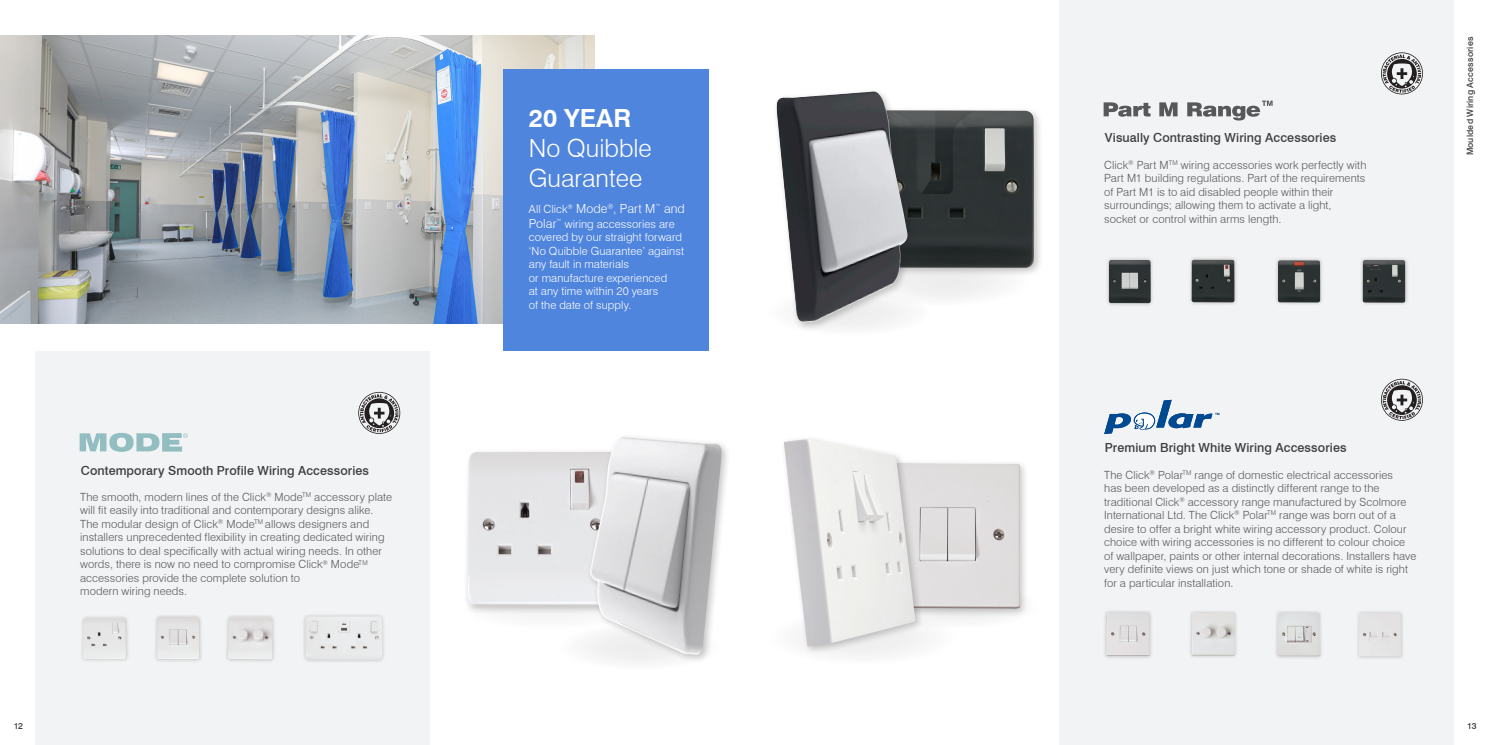
<style>
.page{position:relative;width:1489px;height:745px;background:#fff}
.page>*{position:absolute;margin:0;border:0;box-sizing:border-box;transform-origin:0 0}
.t1{font:300 25px/30px "Swiss 721 BT";color:#fff}
.t2{font:700 25px "Swiss 721 BT";color:#fff}
.Page_Text{font:500 12.5px "Swiss 721 BT";letter-spacing:.005em;color:#3e3e3f}
.t3{font:300 12.5px "Swiss 721 BT";letter-spacing:.01em;color:#fff}
.t4{font:300 11.25px/13.5px "Swiss 721 BT";letter-spacing:.01em;color:#57585a}
.t5{font:300 11.25px/13.5px "Swiss 721 BT";letter-spacing:.01em;color:#fff}
.Page_Text-2{font:500 8.75px "Swiss 721 BT";letter-spacing:.02em;color:#3e3e3f}
.s1{font-size:11.25px}
.s2{font-size:12.5px}
</style>
<div class="page">
<div style="left:1059px;top:0;width:394px;height:744px;background:#f2f3f4"></div>
<div style="left:873px;top:582px;width:168px;height:47px;background:#f9f9f9;border-radius:50%"></div>
<div style="left:460px;top:591px;width:176px;height:38px;background:#f9f9f9;border-radius:50%"></div>
<div style="left:855px;top:256px;width:179px;height:50px;background:#f4f4f4;border-radius:50%"></div>
<div style="left:35px;top:351px;width:394px;height:393px;background:#f2f3f4"></div>
<div style="left:870px;top:458px;width:159px;height:159px;background:#231f20;opacity:.25"></div>
<img style="left:924px;top:462px;width:95px;height:146px">
<div style="left:871px;top:106px;width:172px;height:171px;background:#231f20;opacity:.25"></div>
<img style="left:916px;top:110px;width:118px;height:158px">
<div style="left:463px;top:447px;width:164px;height:167px;background:#231f20;opacity:.25"></div>
<img style="left:467px;top:452px;width:119px;height:153px">
<img style="left:0;top:35px;width:594px;height:288px">
<div style="left:503px;top:70px;width:206px;height:281px;background:#5085de"></div>
<div style="left:765px;top:610px;width:194px;height:54px;background:#fafafa;border-radius:50%"></div>
<div style="left:780px;top:435px;width:144px;height:220px;background:#231f20;opacity:.25"></div>
<img style="left:783px;top:439px;width:132px;height:207px">
<div style="left:765px;top:289px;width:168px;height:47px;background:#fcfcfc;border-radius:50%"></div>
<div style="left:772px;top:87px;width:144px;height:244px;background:#231f20;opacity:.25"></div>
<img style="left:776px;top:91px;width:131px;height:231px">
<div style="left:556px;top:623px;width:166px;height:47px;background:#fbfbfb;border-radius:50%"></div>
<div style="left:586px;top:432px;width:144px;height:231px;background:#231f20;opacity:.25"></div>
<img style="left:589px;top:437px;width:133px;height:217px">
<svg style="left:1104px;top:399px;width:115px;height:35px"></svg>
<svg style="left:80px;top:433px;width:108px;height:18px"></svg>
<svg style="left:1103px;top:102px;width:47px;height:15px"></svg>
<svg style="left:1159px;top:102px;width:18px;height:14px"></svg>
<svg style="left:1187px;top:100px;width:85px;height:20px"></svg>
<div style="left:153px;top:613px;width:50px;height:49px;background:#231f20;opacity:.25"></div>
<img style="left:157px;top:617px;width:42px;height:42px">
<div style="left:79px;top:614px;width:51px;height:48px;background:#231f20;opacity:.25"></div>
<img style="left:83px;top:617px;width:43px;height:41px">
<div style="left:224px;top:613px;width:52px;height:50px;background:#231f20;opacity:.25"></div>
<img style="left:228px;top:617px;width:45px;height:42px">
<div style="left:1105px;top:256px;width:49px;height:51px;background:#231f20;opacity:.25"></div>
<img style="left:1108px;top:260px;width:42px;height:43px">
<div style="left:1187px;top:256px;width:51px;height:50px;background:#231f20;opacity:.25"></div>
<img style="left:1191px;top:259px;width:43px;height:43px">
<div style="left:1274px;top:256px;width:49px;height:50px;background:#231f20;opacity:.25"></div>
<img style="left:1277px;top:260px;width:43px;height:42px">
<div style="left:1358px;top:256px;width:50px;height:50px;background:#231f20;opacity:.25"></div>
<img style="left:1362px;top:260px;width:43px;height:42px">
<div style="left:1102px;top:608px;width:51px;height:51px;background:#231f20;opacity:.25"></div>
<img style="left:1106px;top:612px;width:43px;height:43px">
<div style="left:1188px;top:608px;width:50px;height:51px;background:#231f20;opacity:.25"></div>
<img style="left:1191px;top:612px;width:43px;height:43px">
<div style="left:1273px;top:608px;width:50px;height:51px;background:#231f20;opacity:.25"></div>
<img style="left:1277px;top:612px;width:42px;height:43px">
<div style="left:1355px;top:609px;width:49px;height:50px;background:#231f20;opacity:.25"></div>
<div style="left:1358px;top:612px;width:42px;height:44px;background:#e5e4e4"></div>
<div style="left:302px;top:612px;width:84px;height:51px;background:#e9e9ea"></div>
<img style="left:306px;top:621px;width:73px;height:38px">
<svg style="left:358px;top:391px;width:42px;height:42px"></svg>
<svg style="left:1381px;top:378px;width:41px;height:42px"></svg>
<svg style="left:1381px;top:52px;width:41px;height:42px"></svg>
<p class="Page_Text" style="left:81px;top:462px;width:290px">Contemporary Smooth Profile Wiring Accessories</p>
<p class="t4" style="left:80px;top:489px;width:313px">The smooth, modern lines of the Click<sup>®</sup> Mode<sup>TM</sup> accessory plate will fit easily into traditional and contemporary designs alike.<br>The modular design of Click<sup>®</sup> Mode<sup>TM</sup> allows designers and installers unprecedented flexibility in creating dedicated wiring solutions to deal specifically with actual wiring needs. In other words, there is now no need to compromise Click<sup>®</sup> Mode<sup>TM </sup>accessories provide the complete solution to<br>modern wiring needs.</p>
<p class="t2" style="left:529px;top:101px;width:104px">20 YEAR</p>
<p class="t1" style="left:529px;top:133px;width:125px">No Quibble<br>Guarantee</p>
<p class="t3" style="left:529px;top:201px;width:157px"><span class="s1">All Click</span><sup>®</sup> Mode<sup>®</sup>, Part M<sup>™</sup> and</p>
<p class="t5" style="left:529px;top:217px;width:157px"><span class="s2">Polar</span><sup>™</sup> wiring accessories are covered by our straight forward ‘No Quibble Guarantee’ against any fault in materials<br>or manufacture experienced<br>at any time within 20 years<br>of the date of supply.</p>
<p class="Page_Text" style="left:1104px;top:130px;width:233px">Visually Contrasting Wiring Accessories</p>
<p class="t4" style="left:1104px;top:158px;width:264px">Click<sup>®</sup> Part M<sup>TM</sup> wiring accessories work perfectly with Part M1 building regulations. Part of the requirements of Part M1 is to aid disabled people within their surroundings; allowing them to activate a light, socket or control within arms length.</p>
<p class="Page_Text-2" style="left:1464px;top:155px;width:120px;rotate:-90deg">Moulded Wiring Accessories</p>
<p class="Page_Text" style="left:1104px;top:439px;width:243px">Premium Bright White Wiring Accessories</p>
<p class="t4" style="left:1104px;top:467px;width:314px">The Click<sup>®</sup> Polar<sup>TM</sup> range of domestic electrical accessories<br>has been developed as a distinctly different range to the traditional Click<sup>®</sup> accessory range manufactured by Scolmore International Ltd. The Click<sup>®</sup> Polar<sup>TM</sup> range was born out of a desire to offer a bright white wiring accessory product. Colour choice with wiring accessories is no different to colour choice of wallpaper, paints or other internal decorations. Installers have very definite views on just which tone or shade of white is right for a particular installation.</p>
<p class="Page_Text-2" style="left:14px;top:719px;width:11px">12</p>
<p class="Page_Text-2" style="left:1466px;top:719px;width:11px">13</p>
</div>
